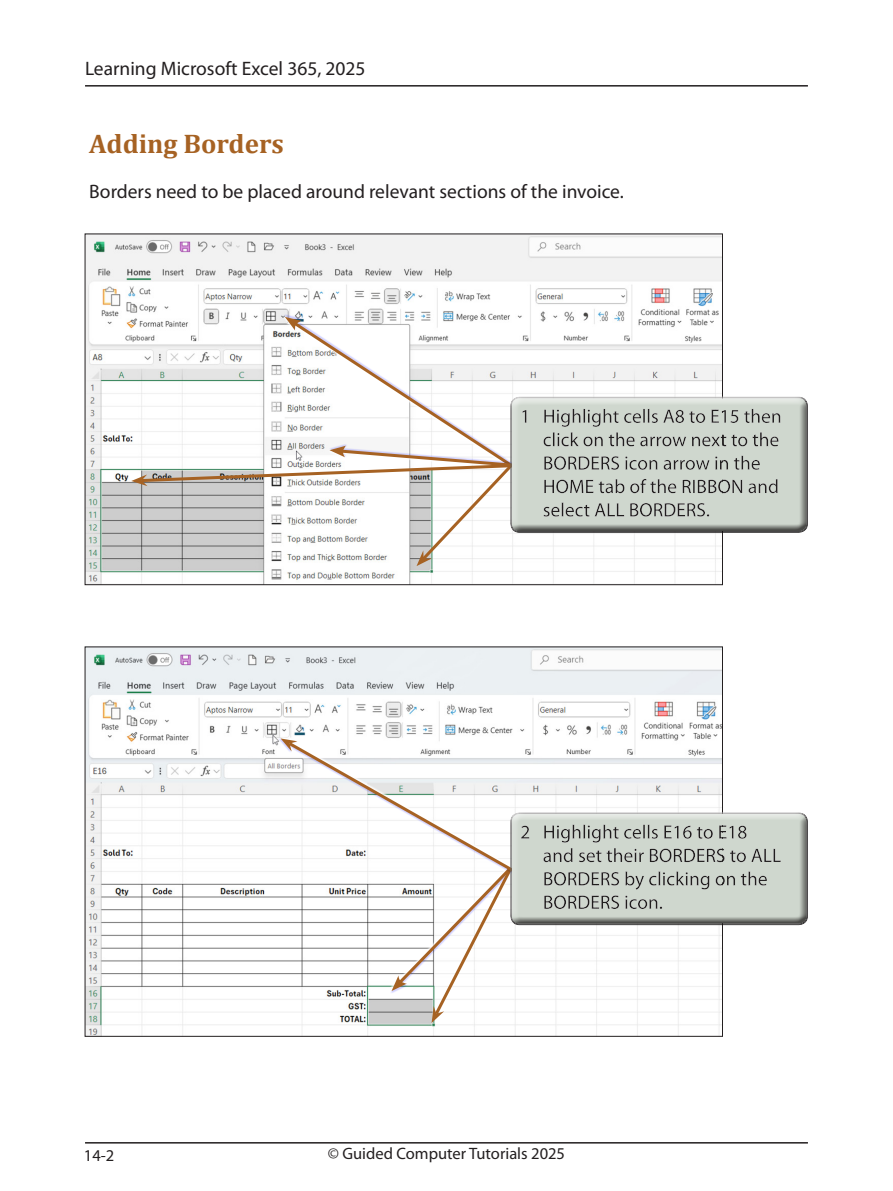
<style>
.page{position:relative;width:893px;height:1191px;background:#fff}
.page>*{position:absolute;margin:0;border:0;box-sizing:border-box;transform-origin:0 0}
.Sub-Head{font:700 27px "Cambria";color:#a66223}
.Paragraph{font:19.5px "Myriad Pro";color:#231f20}
.Body{font:19.5px "Myriad Pro";color:#231f20}
.Body-2{font:16.5px "Myriad Pro";color:#231f20}
</style>
<div class="page">
<hr style="left:85px;top:1142px;width:723px;height:1px;background:#231f20">
<hr style="left:85px;top:85px;width:723px;height:2px;background:#231f20">
<img style="left:87px;top:235px;width:634px;height:348px">
<img style="left:87px;top:648px;width:634px;height:386px">
<svg style="left:129px;top:317px;width:594px;height:251px"></svg>
<div style="left:510px;top:398px;width:298px;height:135px;background:#231f20;opacity:.75"></div>
<svg style="left:281px;top:738px;width:442px;height:286px"></svg>
<div style="left:510px;top:813px;width:298px;height:113px;background:#231f20;opacity:.75"></div>
<p class="Body" style="left:85px;top:57px;width:282px">Learning Microsoft Excel 365, 2025</p>
<p class="Sub-Head" style="left:89px;top:125px;width:196px">Adding Borders</p>
<p class="Paragraph" style="left:89px;top:179px;width:536px">Borders need to be placed around relevant sections of the invoice.</p>
<p class="Body-2" style="left:84px;top:1144px;width:32px">14-2</p>
<p class="Body-2" style="left:328px;top:1143px;width:239px">© Guided Computer Tutorials 2025</p>
</div>
